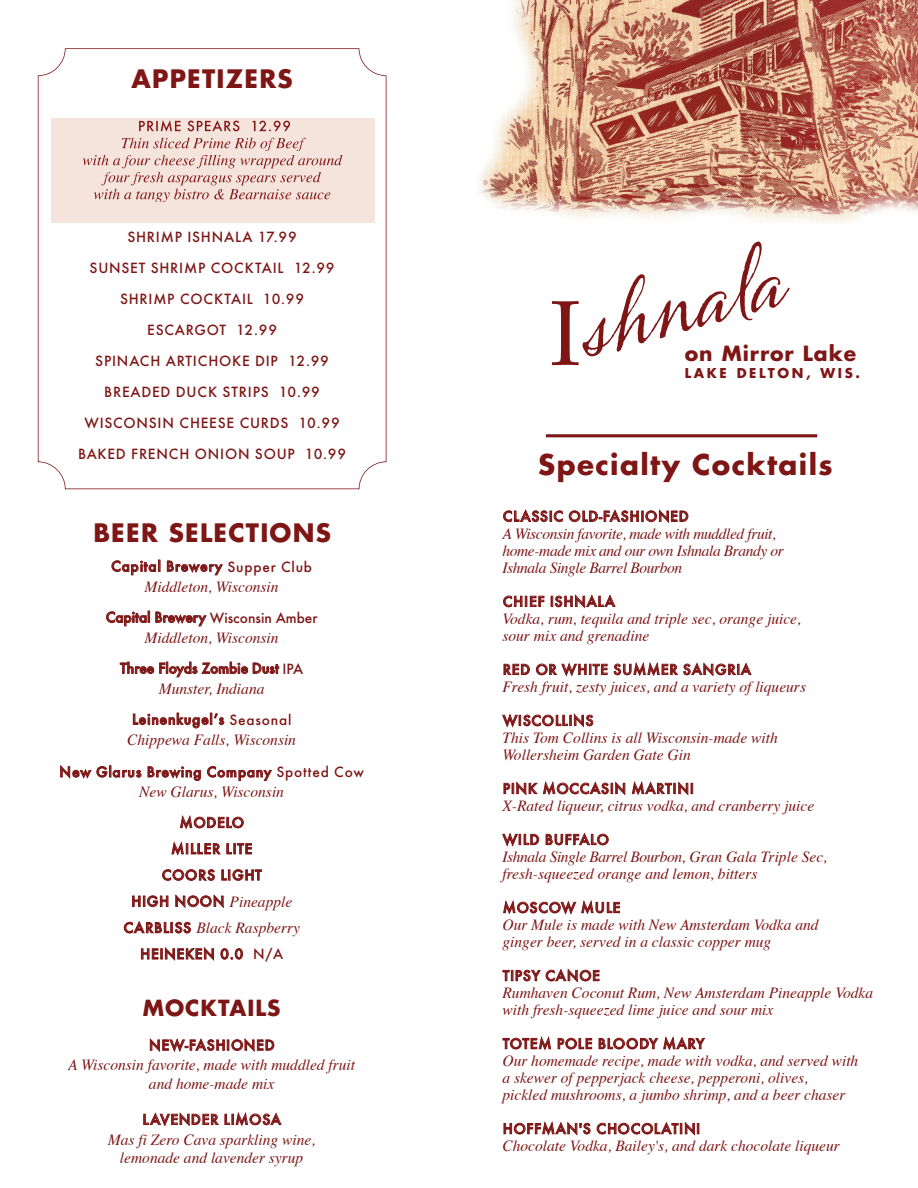
<style>
.page{position:relative;width:918px;height:1188px;background:#fff}
.page>*{position:absolute;margin:0;border:0;box-sizing:border-box;transform-origin:0 0}
.t1{font:italic 92.4px "Alana PRO";color:#7e1616;scale:.9 1}
.t2{font:92.4px "Palatino";color:#7e1616}
.t3{font:700 27.9px "Futura";letter-spacing:.05em;color:#7e1616}
.t4{font:700 24.75px "Futura";letter-spacing:.05em;color:#7e1616}
.t5{font:700 21.6px "Futura";letter-spacing:.05em;color:#7e1616}
.t6{font:700 20.4px "Futura";letter-spacing:.05em;color:#7e1616}
.t7{font:italic 15.45px/17.1px "Times";color:#7e1616}
.t8{font:500 15.45px/30.9px "Futura T";letter-spacing:.05em;color:#7e1616;text-align:center}
.t9{font:italic 15.45px/17.1px "Times";letter-spacing:-.025em;color:#7e1616}
.t10{font:500 15.45px/20.1px "Futura T";color:#7e1616;text-align:center}
.t11{font:700 13.2px "Futura";letter-spacing:.2em;color:#7e1616}
.s1{font-family:"Times";font-weight:400;font-style:italic}
.s2{font-family:"Futura T";font-weight:500;font-style:normal}
</style>
<div class="page">
<img style="left:479px;top:0;width:439px;height:223px">
<svg style="left:38px;top:48px;width:348px;height:441px"></svg>
<hr style="left:546px;top:434px;width:271px;height:3px;background:#7e1616">
<div style="left:52px;top:118px;width:323px;height:105px;background:#f4e4dc"></div>
<svg style="left:147px;top:120px;width:143px;height:12px"></svg>
<svg style="left:130px;top:138px;width:126px;height:10px"></svg>
<svg style="left:210px;top:155px;width:132px;height:10px"></svg>
<svg style="left:113px;top:172px;width:208px;height:27px"></svg>
<p class="t4" style="left:132px;top:61px;width:163px">APPETIZERS</p>
<p class="t8" style="left:78px;top:222px;width:270px">SHRIMP ISHNALA 17.99<br>SUNSET SHRIMP COCKTAIL 12.99<br>SHRIMP COCKTAIL 10.99<br>ESCARGOT 12.99<br>SPINACH ARTICHOKE DIP 12.99<br>BREADED DUCK STRIPS 10.99<br>WISCONSIN CHEESE CURDS 10.99<br>BAKED FRENCH ONION SOUP 10.99</p>
<p class="t4" style="left:93px;top:516px;width:239px">BEER SELECTIONS</p>
<p class="t8" style="left:111px;top:556px;width:202px;line-height:20.2px">Capital Brewery Supper Club<br><span class="s1">Middleton, Wisconsin</span></p>
<p class="t10" style="left:106px;top:607px;width:213px">Capital Brewery Wisconsin Amber<br><span class="s1">Middleton, Wisconsin</span></p>
<p class="t10" style="left:120px;top:658px;width:185px">Three Floyds Zombie Dust IPA<br><span class="s1">Munster, Indiana</span></p>
<p class="t7" style="left:127px;top:708px;width:170px;line-height:20.2px;text-align:center"><span class="s2">Leinenkugel’s Seasonal<br></span>Chippewa Falls, Wisconsin</p>
<p class="t8" style="left:59px;top:762px;width:306px;line-height:20px">New Glarus Brewing Company Spotted Cow<br><span class="s1">New Glarus, Wisconsin</span></p>
<p class="t8" style="left:124px;top:809px;width:178px;line-height:26.2px">MODELO<br>MILLER LITE<br>COORS LIGHT<br>HIGH NOON <span class="s1">Pineapple<br></span>CARBLISS <span class="s1">Black Raspberry<br></span>HEINEKEN 0.0 N/A</p>
<p class="t5" style="left:143px;top:993px;width:139px">MOCKTAILS</p>
<p class="t7" style="left:68px;top:1034px;width:289px;line-height:20.1px;text-align:center"><span class="s2">NEW-FASHIONED<br></span>A Wisconsin favorite, made with muddled fruit</p>
<p class="t7" style="left:149px;top:1074px;width:127px">and home-made mix</p>
<p class="t7" style="left:108px;top:1108px;width:209px;line-height:20.1px;text-align:center"><span class="s2">LAVENDER LIMOSA<br></span>Mas fi Zero Cava sparkling wine,</p>
<p class="t7" style="left:120px;top:1148px;width:185px">lemonade and lavender syrup</p>
<p class="t1" style="left:564px;top:274px;width:245px;rotate:-15deg">shnala</p>
<p class="t2" style="left:550px;top:257px;width:33px">I</p>
<p class="t6" style="left:685px;top:339px;width:173px">on Mirror Lake</p>
<p class="t11" style="left:685px;top:364px;width:177px">LAKE DELTON, WIS.</p>
<p class="t3" style="left:538px;top:445px;width:296px">Specialty Cocktails</p>
<p class="t9" style="left:503px;top:507px;width:283px"><span class="s2">CLASSIC OLD-FASHIONED<br></span>A Wisconsin favorite, made with muddled fruit, home-made mix and our own Ishnala Brandy or Ishnala Single Barrel Bourbon</p>
<p class="t7" style="left:503px;top:592px;width:300px"><span class="s2">CHIEF ISHNALA<br></span>Vodka, rum, tequila and triple sec, orange juice, sour mix and grenadine</p>
<p class="t7" style="left:503px;top:660px;width:305px"><span class="s2">RED OR WHITE SUMMER SANGRIA<br></span>Fresh fruit, zesty juices, and a variety of liqueurs</p>
<p class="t7" style="left:503px;top:711px;width:277px"><span class="s2">WISCOLLINS<br></span>This Tom Collins is all Wisconsin-made with<br>Wollersheim Garden Gate Gin</p>
<p class="t7" style="left:503px;top:779px;width:313px"><span class="s2">PINK MOCCASIN MARTINI<br></span>X-Rated liqueur, citrus vodka, and cranberry juice</p>
<p class="t7" style="left:503px;top:830px;width:326px"><span class="s2">WILD BUFFALO<br></span>Ishnala Single Barrel Bourbon, Gran Gala Triple Sec, fresh-squeezed orange and lemon, bitters</p>
<p class="t7" style="left:503px;top:898px;width:318px"><span class="s2">MOSCOW MULE<br></span>Our Mule is made with New Amsterdam Vodka and ginger beer, served in a classic copper mug</p>
<p class="t7" style="left:503px;top:966px;width:372px"><span class="s2">TIPSY CANOE<br></span>Rumhaven Coconut Rum, New Amsterdam Pineapple Vodka with fresh-squeezed lime juice and sour mix</p>
<p class="t7" style="left:503px;top:1034px;width:357px"><span class="s2">TOTEM POLE BLOODY MARY<br></span>Our homemade recipe, made with vodka, and served with a skewer of pepperjack cheese, pepperoni, olives,<br>pickled mushrooms, a jumbo shrimp, and a beer chaser</p>
<p class="t7" style="left:503px;top:1119px;width:339px"><span class="s2">HOFFMAN'S CHOCOLATINI<br></span>Chocolate Vodka, Bailey's, and dark chocolate liqueur</p>
</div>
